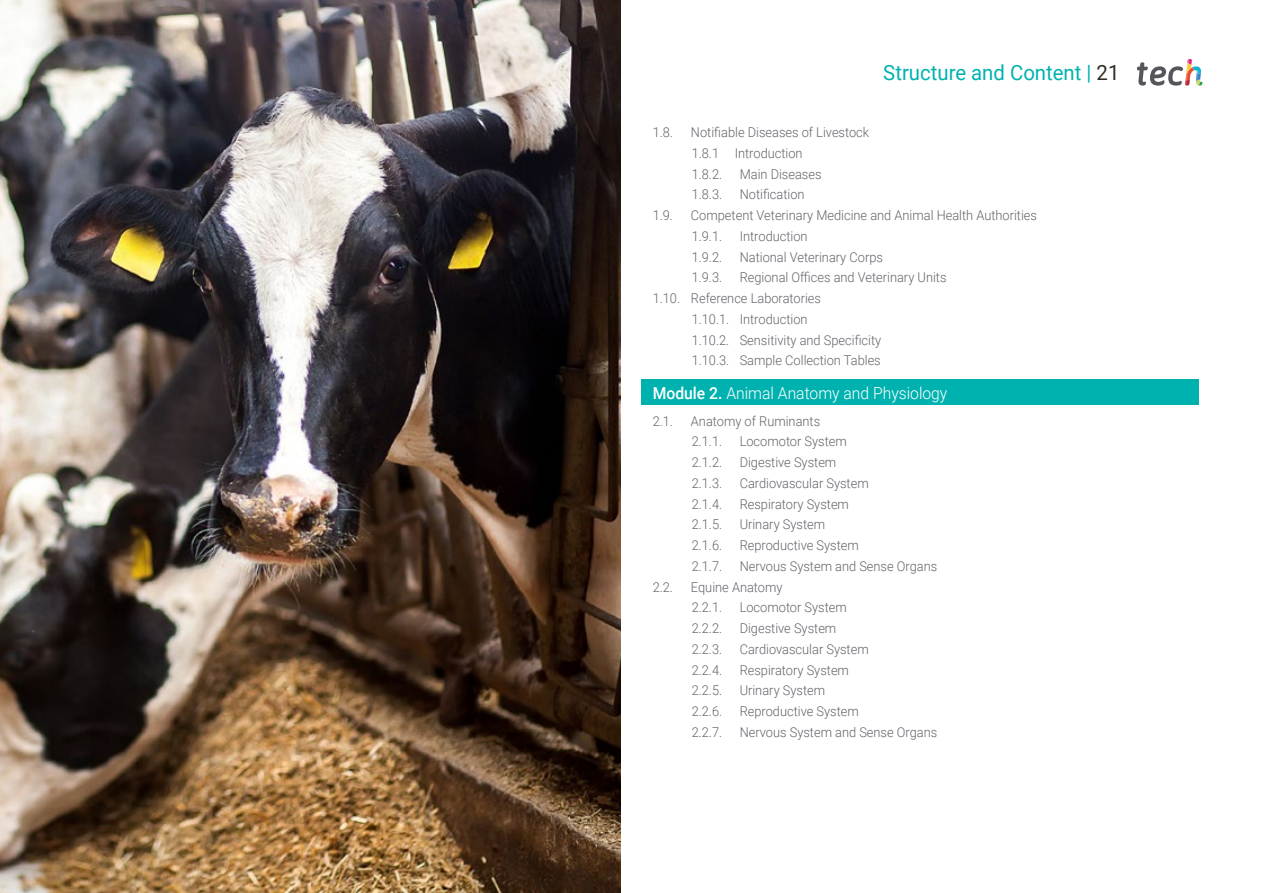
<style>
.page{position:relative;width:1263px;height:893px;background:#fff}
.page>*{position:absolute;margin:0;border:0;box-sizing:border-box;transform-origin:0 0}
.t1{font:21px "Roboto";color:#00b2af}
.t2{font:300 16.5px "Roboto";color:#fff;scale:.95 1}
.t3{font:300 13.5px/20.7px "Roboto";color:#61646a;scale:.95 1}
.s1{color:#312e20}
.s2{font-weight:500}
</style>
<div class="page">
<div style="left:642px;top:380px;width:557px;height:25px;background:#00b2af"></div>
<img style="left:0;top:0;width:621px;height:893px">
<svg style="left:1137px;top:59px;width:65px;height:27px"></svg>
<h1 class="t1" style="left:883px;top:57px;width:238px">Structure and Content | <span class="s1">21</span></h1>
<p class="t3" style="left:653px;top:122px;width:23px">1.8.</p>
<p class="t3" style="left:691px;top:122px;width:189px">Notifiable Diseases of Livestock<br>1.8.1 Introduction<br>1.8.2.</p>
<p class="t3" style="left:740px;top:163px;width:88px">Main Diseases</p>
<p class="t3" style="left:692px;top:184px;width:34px">1.8.3.</p>
<p class="t3" style="left:740px;top:184px;width:70px">Notification</p>
<p class="t3" style="left:653px;top:205px;width:23px">1.9.</p>
<p class="t3" style="left:691px;top:205px;width:366px">Competent Veterinary Medicine and Animal Health Authorities<br>1.9.1.</p>
<p class="t3" style="left:740px;top:225px;width:73px">Introduction</p>
<p class="t3" style="left:692px;top:246px;width:34px">1.9.2.</p>
<p class="t3" style="left:740px;top:246px;width:152px">National Veterinary Corps</p>
<p class="t3" style="left:692px;top:267px;width:34px">1.9.3.</p>
<p class="t3" style="left:740px;top:267px;width:219px">Regional Offices and Veterinary Units</p>
<p class="t3" style="left:653px;top:288px;width:179px">1.10. Reference Laboratories</p>
<p class="t3" style="left:692px;top:308px;width:124px">1.10.1. Introduction</p>
<p class="t3" style="left:692px;top:329px;width:201px">1.10.2. Sensitivity and Specificity</p>
<p class="t3" style="left:692px;top:350px;width:201px">1.10.3. Sample Collection Tables</p>
<p class="t2" style="left:653px;top:381px;width:312px"><span class="s2">Module 2.</span> Animal Anatomy and Physiology</p>
<p class="t3" style="left:653px;top:410px;width:23px">2.1.</p>
<p class="t3" style="left:691px;top:410px;width:138px">Anatomy of Ruminants<br>2.1.1.</p>
<p class="t3" style="left:740px;top:431px;width:114px">Locomotor System</p>
<p class="t3" style="left:692px;top:452px;width:34px">2.1.2.</p>
<p class="t3" style="left:740px;top:452px;width:103px">Digestive System</p>
<p class="t3" style="left:692px;top:472px;width:34px">2.1.3.</p>
<p class="t3" style="left:740px;top:472px;width:137px">Cardiovascular System</p>
<p class="t3" style="left:692px;top:493px;width:34px">2.1.4.</p>
<p class="t3" style="left:740px;top:493px;width:117px">Respiratory System</p>
<p class="t3" style="left:692px;top:514px;width:34px">2.1.5.</p>
<p class="t3" style="left:740px;top:514px;width:91px">Urinary System</p>
<p class="t3" style="left:692px;top:535px;width:34px">2.1.6.</p>
<p class="t3" style="left:740px;top:535px;width:127px">Reproductive System</p>
<p class="t3" style="left:692px;top:555px;width:34px">2.1.7.</p>
<p class="t3" style="left:740px;top:555px;width:209px">Nervous System and Sense Organs</p>
<p class="t3" style="left:653px;top:576px;width:23px">2.2.</p>
<p class="t3" style="left:691px;top:576px;width:98px">Equine Anatomy<br>2.2.1.</p>
<p class="t3" style="left:740px;top:597px;width:114px">Locomotor System</p>
<p class="t3" style="left:692px;top:618px;width:34px">2.2.2.</p>
<p class="t3" style="left:740px;top:618px;width:103px">Digestive System</p>
<p class="t3" style="left:692px;top:638px;width:34px">2.2.3.</p>
<p class="t3" style="left:740px;top:638px;width:137px">Cardiovascular System</p>
<p class="t3" style="left:692px;top:659px;width:34px">2.2.4.</p>
<p class="t3" style="left:740px;top:659px;width:117px">Respiratory System</p>
<p class="t3" style="left:692px;top:680px;width:34px">2.2.5.</p>
<p class="t3" style="left:740px;top:680px;width:91px">Urinary System</p>
<p class="t3" style="left:692px;top:701px;width:34px">2.2.6.</p>
<p class="t3" style="left:740px;top:701px;width:127px">Reproductive System</p>
<p class="t3" style="left:692px;top:721px;width:34px">2.2.7.</p>
<p class="t3" style="left:740px;top:721px;width:209px">Nervous System and Sense Organs</p>
</div>
